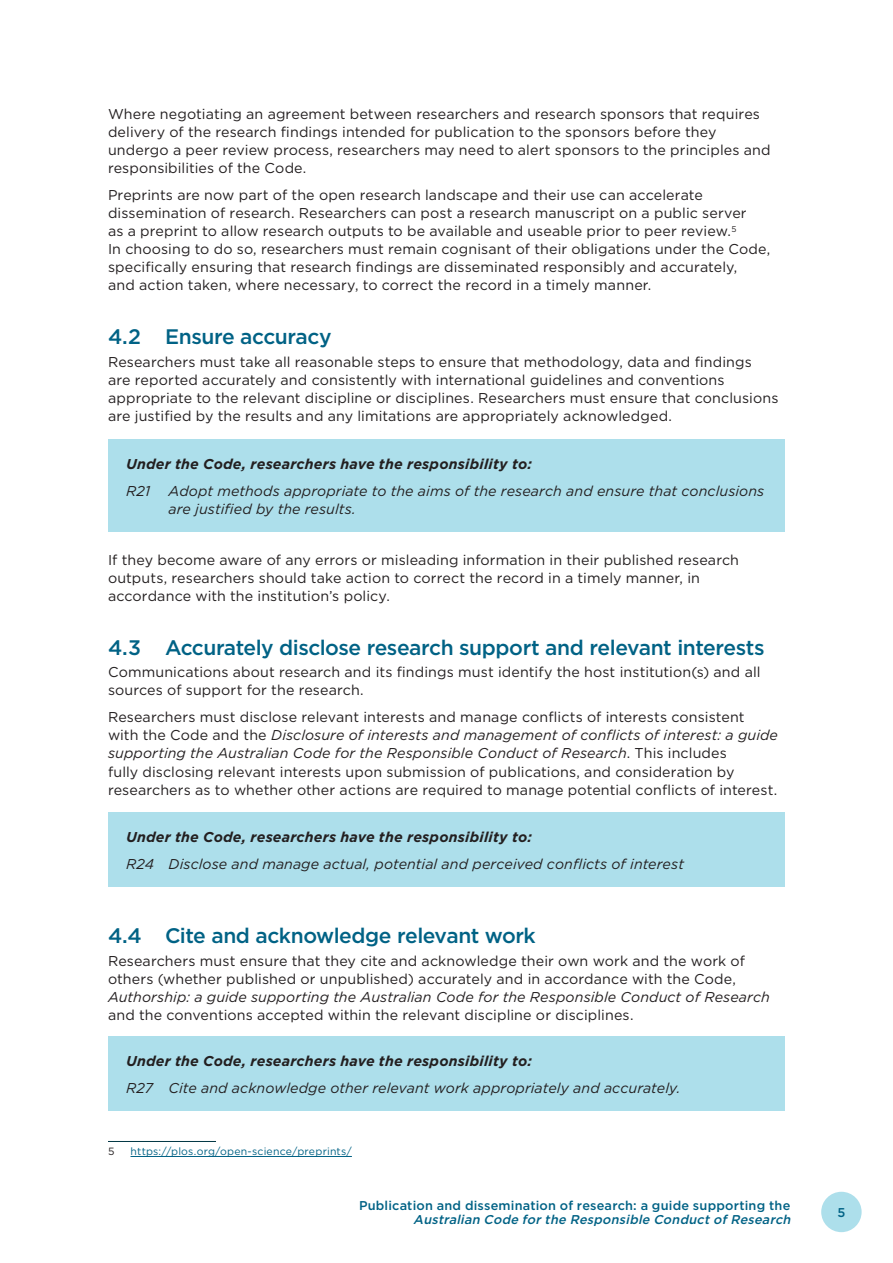
<style>
.page{position:relative;width:893px;height:1263px;background:#fff}
.page>*{position:absolute;margin:0;border:0;box-sizing:border-box;transform-origin:0 0}
.Heading_3{font:500 21px "Gotham";letter-spacing:-.02em;color:#006285}
.Body{font:14.25px/18px "Gotham";letter-spacing:.01em;color:#231f20}
.Body-2{font:italic 14.25px/18px "Gotham";letter-spacing:.005em;color:#231f20}
.Body-3{font:italic 700 14.25px "Gotham";letter-spacing:.015em;color:#231f20}
.t1{font:500 12.75px "Gotham";letter-spacing:.015em;color:#006285}
.t2{font:italic 500 12.75px "Gotham";color:#006285}
.Footnotes{font:10.5px "Gotham";letter-spacing:.02em;color:#006285}
.Footnotes-2{font:10.5px "Gotham";color:#231f20}
.s1{font-style:italic}
</style>
<div class="page">
<div style="left:821px;top:1192px;width:41px;height:40px;background:#addfeb;border-radius:50%"></div>
<div style="left:108px;top:439px;width:677px;height:93px;background:#addfeb"></div>
<div style="left:108px;top:812px;width:677px;height:75px;background:#addfeb"></div>
<div style="left:108px;top:1036px;width:677px;height:74px;background:#addfeb"></div>
<hr style="left:108px;top:1141px;width:108px;height:1px;background:#003644">
<hr style="left:130px;top:1156px;width:222px;height:1px;background:#006285">
<p class="Body" style="left:108px;top:105px;width:664px">Where negotiating an agreement between researchers and research sponsors that requires delivery of the research findings intended for publication to the sponsors before they undergo a peer review process, researchers may need to alert sponsors to the principles and responsibilities of the Code.</p>
<p class="Body" style="left:108px;top:186px;width:664px">Preprints are now part of the open research landscape and their use can accelerate dissemination of research. Researchers can post a research manuscript on a public server<br>as a preprint to allow research outputs to be available and useable prior to peer review.<sup>5<br></sup>In choosing to do so, researchers must remain cognisant of their obligations under the Code, specifically ensuring that research findings are disseminated responsibly and accurately,<br>and action taken, where necessary, to correct the record in a timely manner.</p>
<h3 class="Heading_3" style="left:108px;top:323px;width:225px">4.2 Ensure accuracy</h3>
<p class="Body" style="left:108px;top:353px;width:672px">Researchers must take all reasonable steps to ensure that methodology, data and findings<br>are reported accurately and consistently with international guidelines and conventions appropriate to the relevant discipline or disciplines. Researchers must ensure that conclusions are justified by the results and any limitations are appropriately acknowledged.</p>
<p class="Body-3" style="left:126px;top:454px;width:407px">Under the Code, researchers have the responsibility to:</p>
<p class="Body-2" style="left:126px;top:482px;width:26px">R21</p>
<p class="Body-2" style="left:169px;top:482px;width:597px">Adopt methods appropriate to the aims of the research and ensure that conclusions are justified by the results.</p>
<p class="Body" style="left:108px;top:551px;width:632px">If they become aware of any errors or misleading information in their published research outputs, researchers should take action to correct the record in a timely manner, in accordance with the institution’s policy.</p>
<h3 class="Heading_3" style="left:108px;top:634px;width:658px">4.3 Accurately disclose research support and relevant interests</h3>
<p class="Body" style="left:108px;top:663px;width:654px">Communications about research and its findings must identify the host institution(s) and all sources of support for the research.</p>
<p class="Body" style="left:108px;top:708px;width:671px">Researchers must disclose relevant interests and manage conflicts of interests consistent with the Code and the <span class="s1">Disclosure of interests and management of conflicts of interest: a guide supporting the Australian Code for the Responsible Conduct of Research</span>. This includes<br>fully disclosing relevant interests upon submission of publications, and consideration by researchers as to whether other actions are required to manage potential conflicts of interest.</p>
<p class="Body-3" style="left:126px;top:827px;width:407px">Under the Code, researchers have the responsibility to:</p>
<p class="Body-2" style="left:126px;top:855px;width:560px">R24 Disclose and manage actual, potential and perceived conflicts of interest</p>
<h3 class="Heading_3" style="left:108px;top:922px;width:429px">4.4 Cite and acknowledge relevant work</h3>
<p class="Body" style="left:108px;top:951px;width:663px">Researchers must ensure that they cite and acknowledge their own work and the work of others (whether published or unpublished) accurately and in accordance with the Code, <span class="s1">Authorship: a guide supporting the Australian Code for the Responsible Conduct of Research </span>and the conventions accepted within the relevant discipline or disciplines.</p>
<p class="Body-3" style="left:126px;top:1051px;width:407px">Under the Code, researchers have the responsibility to:</p>
<p class="Body-2" style="left:126px;top:1078px;width:556px">R27 Cite and acknowledge other relevant work appropriately and accurately.</p>
<p class="Footnotes-2" style="left:108px;top:1144px;width:8px">5</p>
<p class="Footnotes" style="left:130px;top:1144px;width:223px">https://plos.org/open-science/preprints/</p>
<p class="t1" style="left:359px;top:1197px;width:433px">Publication and dissemination of research: a guide supporting the</p>
<p class="t2" style="left:413px;top:1211px;width:382px">Australian Code forthe Responsible ConductofResearch</p>
<p class="t1" style="left:837px;top:1204px;width:9px">5</p>
</div>
